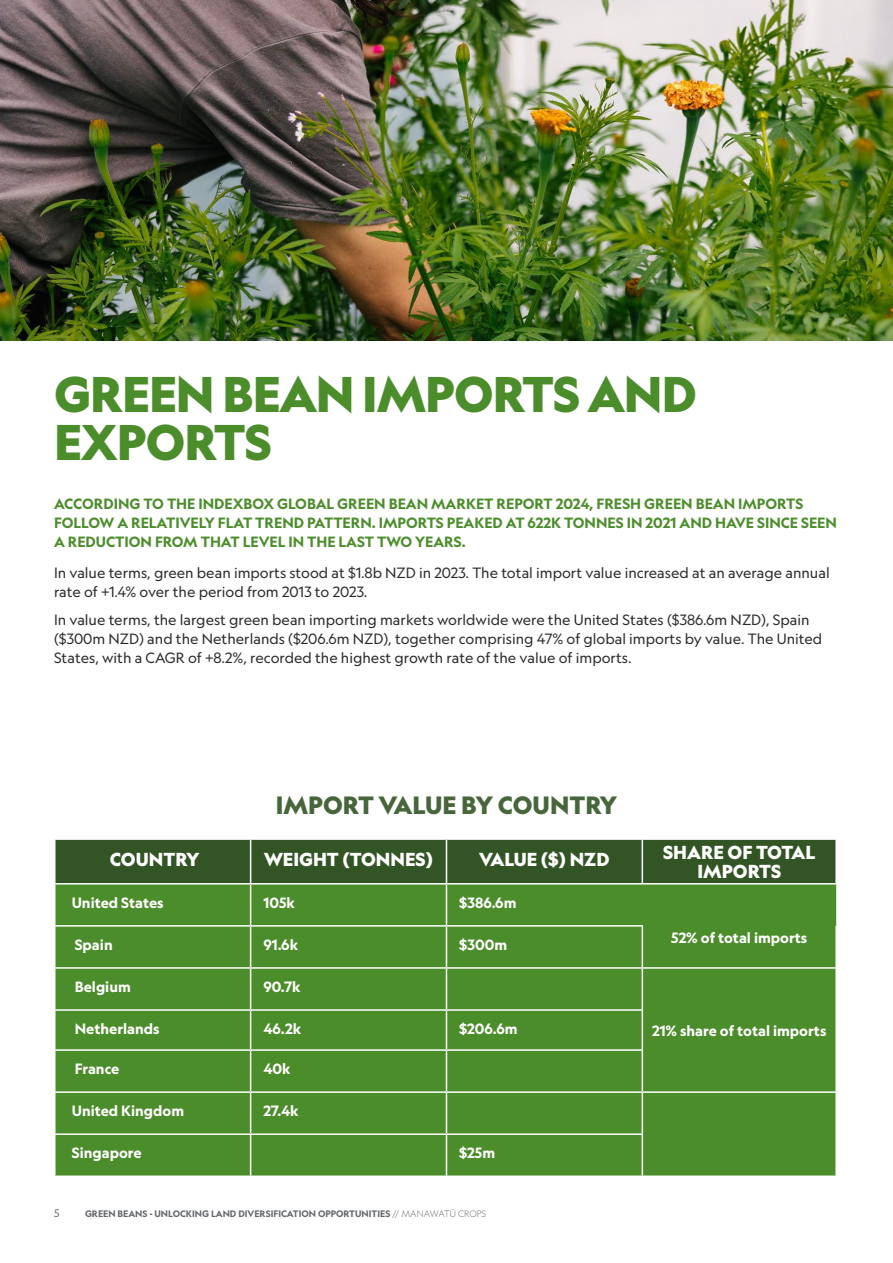
<style>
.page{position:relative;width:893px;height:1263px;background:#fff}
.page>*{position:absolute;margin:0;border:0;box-sizing:border-box;transform-origin:0 0}
.t1{font:900 48px/48px "Geograph";letter-spacing:-.02em;color:#4c8d2b}
.t2{font:900 24px "Geograph";color:#47663b}
.t3{font:900 18px/18.8px "Geograph";color:#fff;text-align:center}
.t4{font:14.25px/18.8px "Geograph";color:#292929}
.t5{font:700 14.25px/18.8px "Geograph";color:#4c8d2b}
.t6{font:700 14.25px "Geograph";color:#fff}
.t7{font:10.5px "Geograph";color:#63666a}
.t8{font:700 9px "Geograph";color:#63666a}
.s1{font-weight:300}
</style>
<div class="page">
<img style="left:0;top:0;width:893px;height:341px">
<div style="left:56px;top:840px;width:779px;height:43px;background:#335525"></div>
<div style="left:446px;top:839px;width:196px;height:45px;background:#335525"></div>
<div style="left:56px;top:884px;width:780px;height:291px;background:#4c8d2b"></div>
<hr style="left:643px;top:1133px;width:192px;height:2px;background:#4c8d2b">
<hr style="left:446px;top:838px;width:196px;height:2px;background:#fff">
<hr style="left:446px;top:883px;width:196px;height:1px;background:#fff">
<hr style="left:446px;top:1091px;width:196px;height:2px;background:#fff">
<hr style="left:446px;top:1133px;width:197px;height:2px;background:#fff">
<hr style="left:446px;top:840px;width:1px;height:43px;background:#fff">
<hr style="left:251px;top:925px;width:195px;height:2px;background:#fff">
<hr style="left:251px;top:967px;width:195px;height:2px;background:#fff">
<hr style="left:251px;top:1009px;width:195px;height:2px;background:#fff">
<hr style="left:251px;top:1049px;width:195px;height:2px;background:#fff">
<hr style="left:251px;top:1091px;width:195px;height:2px;background:#fff">
<hr style="left:251px;top:1133px;width:195px;height:2px;background:#fff">
<hr style="left:250px;top:840px;width:1px;height:43px;background:#fff">
<hr style="left:250px;top:884px;width:1px;height:41px;background:#fff">
<hr style="left:54px;top:925px;width:197px;height:2px;background:#fff">
<hr style="left:250px;top:927px;width:1px;height:40px;background:#fff">
<hr style="left:54px;top:967px;width:197px;height:2px;background:#fff">
<hr style="left:250px;top:969px;width:1px;height:40px;background:#fff">
<hr style="left:54px;top:1009px;width:197px;height:2px;background:#fff">
<hr style="left:250px;top:1011px;width:1px;height:38px;background:#fff">
<hr style="left:54px;top:1049px;width:197px;height:2px;background:#fff">
<hr style="left:250px;top:1051px;width:1px;height:40px;background:#fff">
<hr style="left:54px;top:1091px;width:197px;height:2px;background:#fff">
<hr style="left:250px;top:1093px;width:1px;height:40px;background:#fff">
<hr style="left:54px;top:1133px;width:197px;height:2px;background:#fff">
<hr style="left:250px;top:1135px;width:1px;height:40px;background:#fff">
<hr style="left:446px;top:967px;width:196px;height:2px;background:#fff">
<hr style="left:642px;top:840px;width:1px;height:43px;background:#fff">
<hr style="left:446px;top:1011px;width:1px;height:38px;background:#fff">
<hr style="left:446px;top:1049px;width:197px;height:2px;background:#fff">
<hr style="left:446px;top:1051px;width:1px;height:40px;background:#fff">
<hr style="left:446px;top:1093px;width:1px;height:40px;background:#fff">
<hr style="left:446px;top:1135px;width:1px;height:40px;background:#fff">
<hr style="left:446px;top:927px;width:1px;height:40px;background:#fff">
<hr style="left:446px;top:969px;width:1px;height:40px;background:#fff">
<hr style="left:446px;top:1009px;width:197px;height:2px;background:#fff">
<hr style="left:446px;top:884px;width:1px;height:41px;background:#fff">
<hr style="left:446px;top:925px;width:197px;height:2px;background:#fff">
<hr style="left:642px;top:1093px;width:1px;height:40px;background:#fff">
<hr style="left:835px;top:1093px;width:2px;height:41px;background:#fff">
<hr style="left:642px;top:1135px;width:1px;height:40px;background:#fff">
<hr style="left:835px;top:1134px;width:2px;height:41px;background:#fff">
<hr style="left:642px;top:969px;width:1px;height:40px;background:#fff">
<hr style="left:835px;top:969px;width:2px;height:41px;background:#fff">
<hr style="left:642px;top:1011px;width:1px;height:38px;background:#fff">
<hr style="left:835px;top:1010px;width:2px;height:40px;background:#fff">
<hr style="left:642px;top:1051px;width:1px;height:40px;background:#fff">
<hr style="left:835px;top:1050px;width:2px;height:41px;background:#fff">
<hr style="left:642px;top:1091px;width:195px;height:2px;background:#fff">
<hr style="left:642px;top:927px;width:1px;height:40px;background:#fff">
<hr style="left:835px;top:926px;width:2px;height:41px;background:#fff">
<hr style="left:642px;top:967px;width:195px;height:2px;background:#fff">
<h1 class="t1" style="left:54px;top:369px;width:644px">GREEN BEAN IMPORTS AND<br>EXPORTS</h1>
<p class="t5" style="left:54px;top:494px;width:784px">ACCORDING TO THE INDEXBOX GLOBAL GREEN BEAN MARKET REPORT 2024, FRESH GREEN BEAN IMPORTS<br>FOLLOW A RELATIVELY FLAT TREND PATTERN. IMPORTS PEAKED AT 622K TONNES IN 2021 AND HAVE SINCE SEEN<br>A REDUCTION FROM THAT LEVEL IN THE LAST TWO YEARS.</p>
<p class="t4" style="left:54px;top:563px;width:777px">In value terms, green bean imports stood at $1.8b NZD in 2023. The total import value increased at an average annual rate of +1.4% over the period from 2013 to 2023.</p>
<p class="t4" style="left:54px;top:610px;width:770px">In value terms, the largest green bean importing markets worldwide were the United States ($386.6m NZD), Spain ($300m NZD) and the Netherlands ($206.6m NZD), together comprising 47% of global imports by value. The United<br>States, with a CAGR of +8.2%, recorded the highest growth rate of the value of imports.</p>
<h2 class="t2" style="left:276px;top:790px;width:343px">IMPORT VALUE BY COUNTRY</h2>
<p class="t3" style="left:110px;top:849px;width:91px">COUNTRY</p>
<p class="t3" style="left:264px;top:849px;width:171px">WEIGHT (TONNES)</p>
<p class="t3" style="left:479px;top:849px;width:132px">VALUE ($) NZD</p>
<p class="t3" style="left:663px;top:843px;width:154px">SHARE OF TOTAL<br>IMPORTS</p>
<p class="t6" style="left:72px;top:893px;width:93px">United States</p>
<p class="t6" style="left:263px;top:893px;width:33px">105k</p>
<p class="t6" style="left:459px;top:893px;width:59px">$386.6m</p>
<p class="t6" style="left:75px;top:935px;width:39px">Spain</p>
<p class="t6" style="left:263px;top:935px;width:36px">91.6k</p>
<p class="t6" style="left:459px;top:935px;width:49px">$300m</p>
<p class="t6" style="left:671px;top:928px;width:138px">52% of total imports</p>
<p class="t6" style="left:75px;top:977px;width:58px">Belgium</p>
<p class="t6" style="left:263px;top:977px;width:39px">90.7k</p>
<p class="t6" style="left:75px;top:1019px;width:86px">Netherlands</p>
<p class="t6" style="left:263px;top:1019px;width:39px">46.2k</p>
<p class="t6" style="left:459px;top:1019px;width:60px">$206.6m</p>
<p class="t6" style="left:652px;top:1021px;width:176px">21% share of total imports</p>
<p class="t6" style="left:75px;top:1059px;width:46px">France</p>
<p class="t6" style="left:263px;top:1059px;width:29px">40k</p>
<p class="t6" style="left:72px;top:1101px;width:114px">United Kingdom</p>
<p class="t6" style="left:263px;top:1101px;width:37px">27.4k</p>
<p class="t6" style="left:72px;top:1143px;width:71px">Singapore</p>
<p class="t6" style="left:459px;top:1143px;width:37px">$25m</p>
<p class="t7" style="left:54px;top:1207px;width:7px">5</p>
<p class="t8" style="left:85px;top:1208px;width:403px">GREEN BEANS - UNLOCKING LAND DIVERSIFICATION OPPORTUNITIES <span class="s1">// MANAWATŪ CROPS</span></p>
</div>
